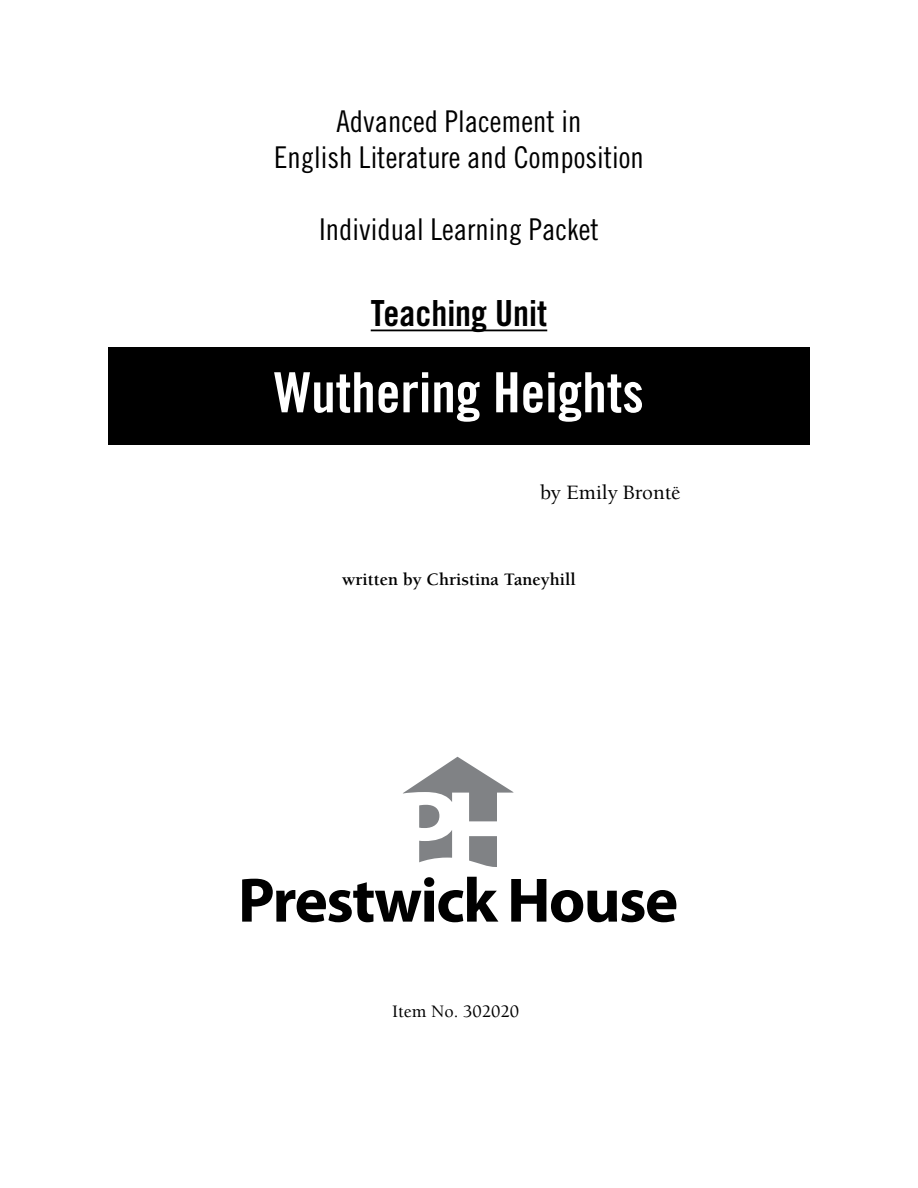
<style>
.page{position:relative;width:918px;height:1188px;background:#fff}
.page>*{position:absolute;margin:0;border:0;box-sizing:border-box;transform-origin:0 0}
.t1{font:55.5px "Trade Gothic Bold Cond Twenty";color:#fff}
.t2{font:36px "Trade Gothic Bold Cond Twenty";color:#000}
.t3{font:30px/36px "Trade Gothic Cond Eighteen";color:#000;text-align:center}
.t4{font:500 21px "Berkeley";color:#000}
.t5{font:700 18px "Berkeley";color:#000}
.t6{font:500 18px "Berkeley";color:#000}
</style>
<div class="page">
<div style="left:108px;top:347px;width:702px;height:98px;background:#000"></div>
<hr style="left:371px;top:330px;width:176px;height:1px;background:#000">
<svg style="left:242px;top:877px;width:256px;height:45px"></svg>
<svg style="left:511px;top:879px;width:165px;height:43px"></svg>
<svg style="left:403px;top:757px;width:110px;height:110px"></svg>
<p class="t3" style="left:274px;top:103px;width:371px">Advanced Placement in<br>English Literature and Composition</p>
<p class="t3" style="left:319px;top:211px;width:281px">Individual Learning Packet</p>
<p class="t2" style="left:371px;top:291px;width:178px">Teaching Unit</p>
<h1 class="t1" style="left:274px;top:359px;width:371px">Wuthering Heights</h1>
<p class="t4" style="left:540px;top:481px;width:142px">by Emily Brontë</p>
<p class="t5" style="left:342px;top:570px;width:235px">written by Christina Taneyhill</p>
<p class="t6" style="left:392px;top:1002px;width:129px">Item No. 302020</p>
</div>
